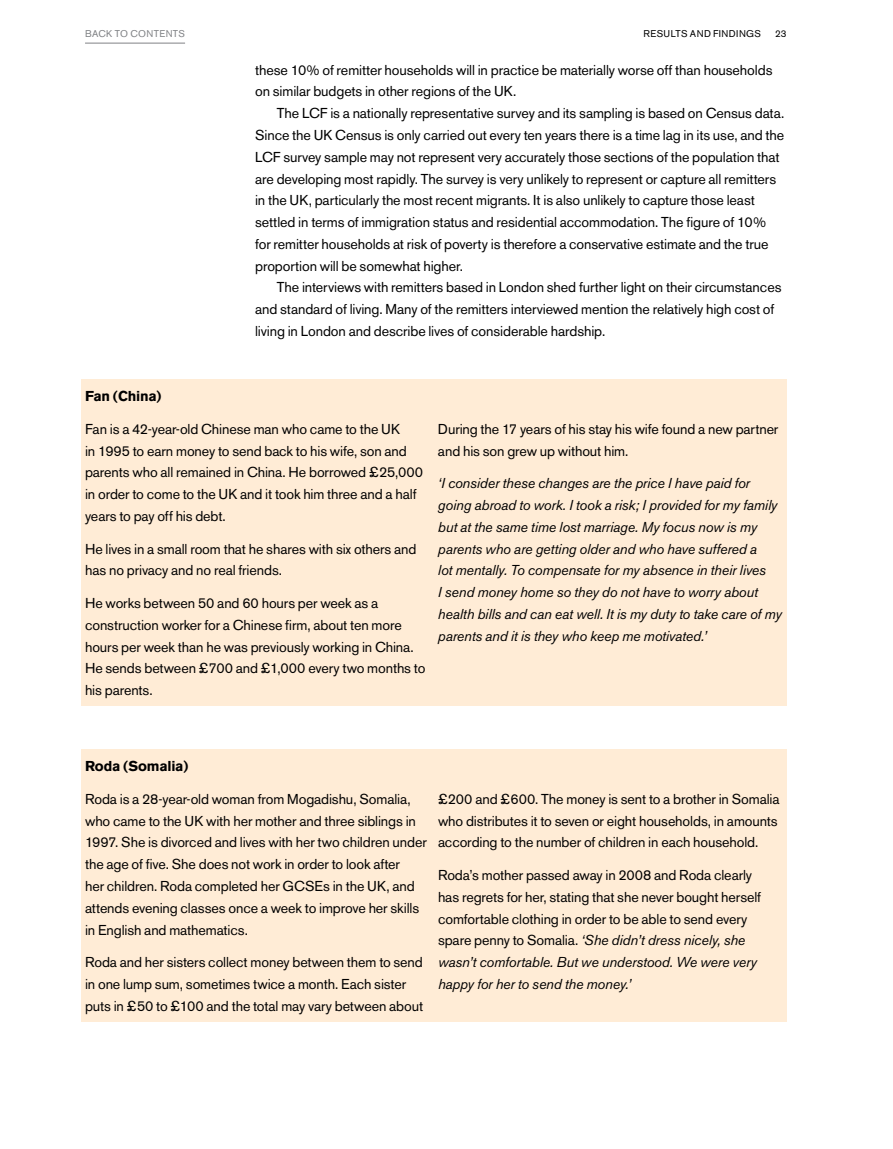
<style>
.page{position:relative;width:893px;height:1149px;background:#fff}
.page>*{position:absolute;margin:0;border:0;box-sizing:border-box;transform-origin:0 0}
.t1{font:14.25px/21.8px "Akzidenz Grotesk BE";letter-spacing:-.01em;color:#000}
.t2{font:italic 14.25px/21.8px "Akzidenz Grotesk BE";letter-spacing:-.01em;color:#000}
.t3{font:700 14.25px "Akzidenz Grotesk BE";letter-spacing:-.02em;color:#000}
.t4{font:9.75px "Akzidenz Grotesk BE";color:#000}
.t5{font:9.75px "Akzidenz Grotesk BE";color:#808285}
.s1{font-style:italic}
</style>
<div class="page">
<hr style="left:85px;top:43px;width:100px;height:1px;background:#808285">
<div style="left:81px;top:379px;width:706px;height:326px;background:#ffecd6"></div>
<div style="left:81px;top:749px;width:706px;height:272px;background:#ffecd6"></div>
<p class="t5" style="left:85px;top:28px;width:15px">Back</p>
<p class="t5" style="left:115px;top:28px;width:24px">to cont</p>
<p class="t5" style="left:159px;top:28px;width:14px">ents</p>
<p class="t4" style="left:643px;top:28px;width:21px">Results</p>
<p class="t4" style="left:690px;top:28px;width:8px">and</p>
<p class="t4" style="left:713px;top:28px;width:7px">findings</p>
<p class="t4" style="left:775px;top:28px;width:13px">23</p>
<p class="t1" style="left:255px;top:59px;width:519px">these 10% of remitter households will in practice be materially worse off than households on similar budgets in other regions of the UK.</p>
<p class="t1" style="left:255px;top:102px;width:531px;text-indent:22px">The LCF is a nationally representative survey and its sampling is based on Census data.<br>Since the UK Census is only carried out every ten years there is a time lag in its use, and the LCF survey sample may not represent very accurately those sections of the population that are developing most rapidly. The survey is very unlikely to represent or capture all remitters in the UK, particularly the most recent migrants. It is also unlikely to capture those least settled in terms of immigration status and residential accommodation. The figure of 10% for remitter households at risk of poverty is therefore a conservative estimate and the true proportion will be somewhat higher.</p>
<p class="t1" style="left:255px;top:276px;width:528px;text-indent:22px">The interviews with remitters based in London shed further light on their circumstances and standard of living. Many of the remitters interviewed mention the relatively high cost of living in London and describe lives of considerable hardship.</p>
<p class="t3" style="left:85px;top:388px;width:78px">Fan (China)</p>
<p class="t1" style="left:85px;top:418px;width:340px">Fan is a 42‑year‑old Chinese man who came to the UK<br>in 1995 to earn money to send back to his wife, son and parents who all remained in China. He borrowed £25,000 in order to come to the UK and it took him three and a half years to pay off his debt.</p>
<p class="t1" style="left:85px;top:537px;width:333px">He lives in a small room that he shares with six others and has no privacy and no real friends.</p>
<p class="t1" style="left:85px;top:592px;width:342px">He works between 50 and 60 hours per week as a construction worker for a Chinese firm, about ten more hours per week than he was previously working in China.<br>He sends between £700 and £1,000 every two months to his parents.</p>
<p class="t1" style="left:438px;top:418px;width:342px">During the 17 years of his stay his wife found a new partner and his son grew up without him.</p>
<p class="t2" style="left:438px;top:472px;width:345px">‘I consider these changes are the price I have paid for going abroad to work. I took a risk; I provided for my family but at the same time lost marriage. My focus now is my parents who are getting older and who have suffered a<br>lot mentally. To compensate for my absence in their lives<br>I send money home so they do not have to worry about health bills and can eat well. It is my duty to take care of my parents and it is they who keep me motivated.’</p>
<p class="t3" style="left:85px;top:757px;width:105px">Roda (Somalia)</p>
<p class="t1" style="left:85px;top:787px;width:343px">Roda is a 28‑year‑old woman from Mogadishu, Somalia, who came to the UK with her mother and three siblings in 1997. She is divorced and lives with her two children under the age of five. She does not work in order to look after<br>her children. Roda completed her GCSEs in the UK, and attends evening classes once a week to improve her skills in English and mathematics.</p>
<p class="t1" style="left:85px;top:951px;width:340px">Roda and her sisters collect money between them to send in one lump sum, sometimes twice a month. Each sister puts in £50 to £100 and the total may vary between about</p>
<p class="t1" style="left:438px;top:787px;width:343px">£200 and £600. The money is sent to a brother in Somalia who distributes it to seven or eight households, in amounts according to the number of children in each household.</p>
<p class="t1" style="left:438px;top:864px;width:325px">Roda’s mother passed away in 2008 and Roda clearly has regrets for her, stating that she never bought herself comfortable clothing in order to be able to send every spare penny to Somalia. <span class="s1">‘She didn’t dress nicely, she wasn’t comfortable. But we understood. We were very happy for her to send the money.’</span></p>
</div>
